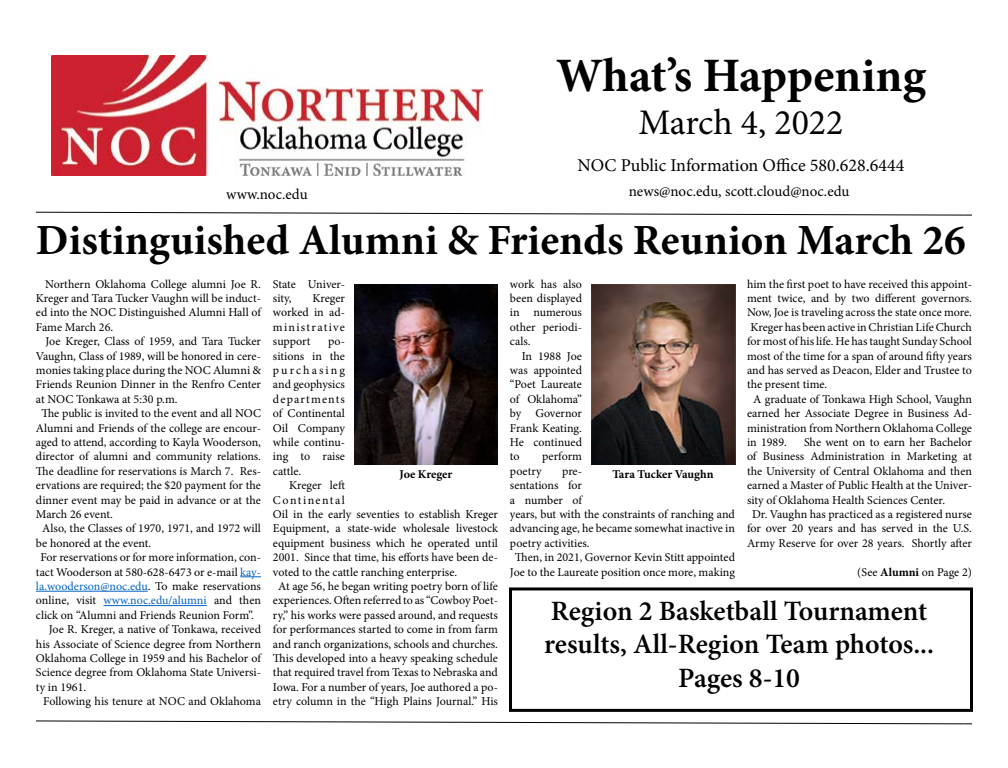
<style>
.page{position:relative;width:1008px;height:768px;background:#fff}
.page>*{position:absolute;margin:0;border:0;box-sizing:border-box;transform-origin:0 0}
.t1{font:700 48px "Minion Pro";letter-spacing:-.01em;color:#000}
.t2{font:700 43px "Minion Pro";color:#000}
.t3{font:36px "Minion Pro";letter-spacing:-.005em;color:#000}
.t4{font:600 28px "Minion Pro";color:#000}
.t5{font:18px "Minion Pro";color:#000}
.t6{font:15px "Minion Pro";color:#000}
.t7{font:12px/14.4px "Minion Pro";color:#000;text-align:justify}
.t8{font:700 12px "Minion Pro";color:#000}
.s1{color:#0563c1}
.s2{font-weight:700}
</style>
<div class="page">
<svg style="left:36px;top:720px;width:936px;height:5px"></svg>
<img style="left:51px;top:56px;width:432px;height:119px">
<svg style="left:36px;top:211px;width:936px;height:5px"></svg>
<svg style="left:240px;top:577px;width:21px;height:1px"></svg>
<hr style="left:36px;top:591px;width:112px;height:1px;background:#0563c1">
<hr style="left:104px;top:605px;width:103px;height:1px;background:#0563c1">
<img style="left:354px;top:284px;width:144px;height:180px">
<img style="left:591px;top:284px;width:144px;height:180px">
<div style="left:509px;top:587px;width:464px;height:125px;border:3px solid #000"></div>
<p class="t1" style="left:556px;top:41px;width:371px">What’s Happening</p>
<p class="t3" style="left:638px;top:98px;width:207px">March 4, 2022</p>
<p class="t5" style="left:578px;top:153px;width:328px">NOC Public Information Office 580.628.6444</p>
<p class="t6" style="left:226px;top:184px;width:83px">www.noc.edu</p>
<p class="t6" style="left:629px;top:181px;width:222px">news@noc.edu, scott.cloud@noc.edu</p>
<p class="t2" style="left:36px;top:210px;width:931px">Distinguished Alumni &amp; Friends Reunion March 26</p>
<p class="t7" style="left:36px;top:277px;width:227px;text-indent:9px">Northern Oklahoma College alumni Joe R.<br>Kreger and Tara Tucker Vaughn will be induct&shy;ed into the NOC Distinguished Alumni Hall of Fame March 26.</p>
<p class="t7" style="left:36px;top:334px;width:227px;text-indent:10px">Joe Kreger, Class of 1959, and Tara Tucker Vaughn, Class of 1989, will be honored in cere&shy;monies taking place during the NOC Alumni &amp; Friends Reunion Dinner in the Renfro Center at NOC Tonkawa at 5:30 p.m.</p>
<p class="t7" style="left:36px;top:406px;width:227px;text-indent:6px">The public is invited to the event and all NOC Alumni and Friends of the college are encour&shy;aged to attend, according to Kayla Wooderson, director of alumni and community relations.<br>The deadline for reservations is March 7. Res&shy;ervations are required; the $20 payment for the dinner event may be paid in advance or at the March 26 event.</p>
<p class="t7" style="left:36px;top:521px;width:226px;text-indent:6px">Also, the Classes of 1970, 1971, and 1972 will be honored at the event.</p>
<p class="t7" style="left:36px;top:550px;width:227px;text-align:center">For reservations or for more information, con&shy;tact Wooderson at 580-628-6473 or e-mail <span class="s1">kay&shy;la.wooderson@noc.edu</span>. To make reservations online, visit <span class="s1">www.noc.edu/alumni</span> and then click on “Alumni and Friends Reunion Form”.</p>
<p class="t7" style="left:36px;top:622px;width:227px;text-indent:13px">Joe R. Kreger, a native of Tonkawa, received his Associate of Science degree from Northern Oklahoma College in 1959 and his Bachelor of Science degree from Oklahoma State Universi&shy;ty in 1961.</p>
<p class="t7" style="left:43px;top:694px;width:219px">Following his tenure at NOC and Oklahoma</p>
<p class="t7" style="left:747px;top:277px;width:227px">him the first poet to have received this appoint&shy;ment twice, and by two different governors.<br>Now, Joe is traveling across the state once more.</p>
<p class="t7" style="left:747px;top:320px;width:227px">Kreger has been active in Christian Life Church for most of his life. He has taught Sunday School most of the time for a span of around fifty years and has served as Deacon, Elder and Trustee to the present time.</p>
<p class="t7" style="left:747px;top:392px;width:227px;text-indent:6px">A graduate of Tonkawa High School, Vaughn earned her Associate Degree in Business Ad&shy;ministration from Northern Oklahoma College in 1989.</p>
<p class="t7" style="left:510px;top:277px;width:74px">work has also been displayed in numerous other periodi&shy;cals.</p>
<p class="t7" style="left:510px;top:349px;width:74px;text-indent:12px">In 1988 Joe was appointed “Poet Laureate of Oklahoma” by Governor Frank Keating.<br>He continued to</p>
<p class="t7" style="left:273px;top:277px;width:74px">State Univer&shy;sity,</p>
<p class="t7" style="left:273px;top:291px;width:74px;text-indent:40px">Kreger worked in ad&shy;ministrative support</p>
<p class="t7" style="left:273px;top:334px;width:74px;text-indent:55px">po&shy;sitions in the purchasing and geophysics departments of Continental Oil Company while continu&shy;ing to raise cattle.</p>
<p class="t7" style="left:273px;top:478px;width:227px;text-align:left;text-indent:16px">Kreger left<br>Continental<br>Oil in the early seventies to establish Kreger Equipment, a state-wide wholesale livestock equipment business which he operated until 2001. Since that time, his efforts have been de&shy;voted to the cattle ranching enterprise.</p>
<p class="t7" style="left:273px;top:579px;width:227px;text-align:center">At age 56, he began writing poetry born of life experiences. Often referred to as “Cowboy Poet&shy;ry,” his works were passed around, and requests for performances started to come in from farm and ranch organizations, schools and churches.<br>This developed into a heavy speaking schedule that required travel from Texas to Nebraska and Iowa. For a number of years, Joe authored a po&shy;etry column in the “High Plains Journal.” His</p>
<p class="t7" style="left:747px;top:435px;width:227px;text-indent:57px">She went on to earn her Bachelor of Business Administration in Marketing at the University of Central Oklahoma and then earned a Master of Public Health at the Univer&shy;sity of Oklahoma Health Sciences Center.</p>
<p class="t7" style="left:747px;top:507px;width:227px;text-align:center">Dr. Vaughn has practiced as a registered nurse for over 20 years and has served in the U.S.<br>Army Reserve for over 28 years. Shortly after</p>
<p class="t7" style="left:857px;top:565px;width:116px">(See <span class="s2">Alumni</span> on Page 2)</p>
<p class="t4" style="left:551px;top:591px;width:378px">Region 2 Basketball Tournament</p>
<p class="t4" style="left:544px;top:625px;width:391px">results, All-Region Team photos...</p>
<p class="t4" style="left:678px;top:659px;width:123px">Pages 8-10</p>
<p class="t7" style="left:542px;top:449px;width:41px">perform</p>
<p class="t7" style="left:510px;top:464px;width:33px">poetry</p>
<p class="t8" style="left:400px;top:465px;width:54px">Joe Kreger</p>
<p class="t8" style="left:612px;top:465px;width:103px">Tara Tucker Vaughn</p>
<p class="t7" style="left:510px;top:464px;width:227px;text-align:left;text-indent:52px">pre-<br>sentations for<br>a number of<br>years, but with the constraints of ranching and advancing age, he became somewhat inactive in poetry activities.</p>
<p class="t7" style="left:510px;top:550px;width:227px;text-align:center">Then, in 2021, Governor Kevin Stitt appointed<br>Joe to the Laureate position once more, making</p>
</div>
